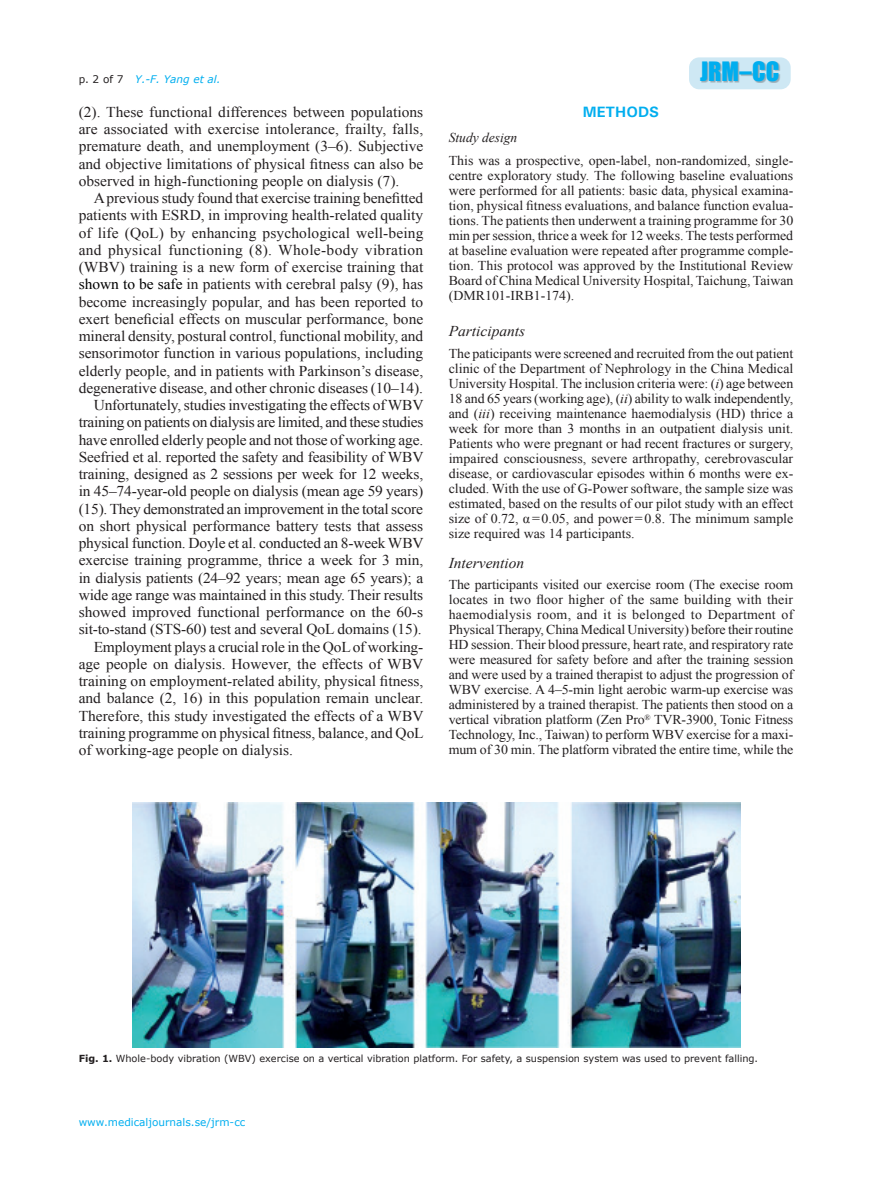
<style>
.page{position:relative;width:872px;height:1191px;background:#fff}
.page>*{position:absolute;margin:0;border:0;box-sizing:border-box;transform-origin:0 0}
.t1{font:24.45px "Impact";color:#00aeef}
.t2{font:15px/17.2px "Times New Roman";letter-spacing:-.005em;color:#231f20;text-align:justify}
.t3{font:15px "Times New Roman";letter-spacing:.02em;color:#231f20}
.t4{font:italic 15px "Times New Roman";color:#231f20}
.t5{font:700 15px "Univers";color:#00aeef}
.t6{font:13.5px/15px "Times New Roman";letter-spacing:-.005em;color:#231f20;text-align:justify}
.t7{font:italic 13.5px "Times New Roman";color:#231f20}
.t8{font:10.5px "Verdana";color:#00aeef}
.t9{font:italic 10.5px "Verdana";color:#00aeef}
.t10{font:9.75px "Verdana";color:#231f20}
.s1{font-style:normal;color:#231f20}
.s2{color:#000001}
.s3{font-style:italic}
.s4{font-weight:700}
</style>
<div class="page">
<div style="left:689px;top:57px;width:101px;height:32px;background:#cee8f4;border-radius:10px"></div>
<div style="left:701px;top:61px;width:79px;height:22px;background:#231f20;opacity:.3"></div>
<img style="left:132px;top:802px;width:608px;height:245px">
<p class="t9" style="left:79px;top:72px;width:143px"><span class="s1">p. 2 of 7</span> Y.-F. Yang et al.</p>
<p class="t2" style="left:79px;top:103px;width:346px">(2). These functional differences between populations are associated with exercise intolerance, frailty, falls, premature death, and unemployment (3–6). Subjective and objective limitations of physical fitness can also be observed in high-functioning people on dialysis (7).</p>
<p class="t2" style="left:94px;top:189px;width:331px">A previous study found that exercise training benefitted</p>
<p class="t2" style="left:79px;top:206px;width:346px">patients with ESRD, in improving health-related quality</p>
<p class="t2" style="left:79px;top:224px;width:346px">of life (QoL) by enhancing psychological well-being</p>
<p class="t3" style="left:79px;top:240px;width:346px">and physical functioning (8). Whole-body vibration</p>
<p class="t2" style="left:79px;top:258px;width:346px">(WBV) training is a new form of exercise training that</p>
<p class="t2" style="left:79px;top:275px;width:346px"><span class="s2">shown to be safe</span> in patients with cerebral palsy (9), has</p>
<p class="t2" style="left:79px;top:293px;width:346px">become increasingly popular, and has been reported to</p>
<p class="t2" style="left:79px;top:310px;width:346px">exert beneficial effects on muscular performance, bone</p>
<p class="t2" style="left:79px;top:327px;width:346px">mineral density, postural control, functional mobility, and</p>
<p class="t2" style="left:79px;top:344px;width:346px">sensorimotor function in various populations, including</p>
<p class="t2" style="left:79px;top:362px;width:346px">elderly people, and in patients with Parkinson’s disease,</p>
<p class="t2" style="left:79px;top:379px;width:346px">degenerative disease, and other chronic diseases (10–14).</p>
<p class="t2" style="left:94px;top:396px;width:331px">Unfortunately, studies investigating the effects of WBV</p>
<p class="t2" style="left:79px;top:413px;width:346px">training on patients on dialysis are limited, and these studies</p>
<p class="t2" style="left:79px;top:431px;width:346px">have enrolled elderly people and not those of working age.</p>
<p class="t2" style="left:79px;top:448px;width:346px">Seefried et al. reported the safety and feasibility of WBV</p>
<p class="t2" style="left:79px;top:465px;width:346px">training, designed as 2 sessions per week for 12 weeks,</p>
<p class="t2" style="left:79px;top:482px;width:346px">in 45–74-year-old people on dialysis (mean age 59 years)</p>
<p class="t2" style="left:79px;top:500px;width:346px">(15). They demonstrated an improvement in the total score</p>
<p class="t2" style="left:79px;top:517px;width:346px">on short physical performance battery tests that assess</p>
<p class="t2" style="left:79px;top:534px;width:346px">physical function. Doyle et al. conducted an 8-week WBV</p>
<p class="t2" style="left:79px;top:551px;width:346px">exercise training programme, thrice a week for 3 min,</p>
<p class="t2" style="left:79px;top:569px;width:346px">in dialysis patients (24–92 years; mean age 65 years); a</p>
<p class="t2" style="left:79px;top:586px;width:346px">wide age range was maintained in this study. Their results</p>
<p class="t2" style="left:79px;top:603px;width:346px">showed improved functional performance on the 60-s</p>
<p class="t2" style="left:79px;top:620px;width:344px">sit-to-stand (STS-60) test and several QoL domains (15).</p>
<p class="t2" style="left:94px;top:638px;width:331px">Employment plays a crucial role in the QoL of working-</p>
<p class="t2" style="left:79px;top:655px;width:346px">age people on dialysis. However, the effects of WBV</p>
<p class="t2" style="left:79px;top:672px;width:346px">training on employment-related ability, physical fitness,</p>
<p class="t2" style="left:79px;top:689px;width:346px">and balance (2, 16) in this population remain unclear.</p>
<p class="t2" style="left:79px;top:707px;width:346px">Therefore, this study investigated the effects of a WBV</p>
<p class="t2" style="left:79px;top:724px;width:346px">training programme on physical fitness, balance, and QoL</p>
<p class="t2" style="left:79px;top:741px;width:216px">of working-age people on dialysis.</p>
<p class="t5" style="left:583px;top:102px;width:78px">METHODS</p>
<h1 class="t1" style="left:700px;top:56px;width:81px">JRM–CC</h1>
<p class="t7" style="left:449px;top:128px;width:70px">Study design</p>
<p class="t6" style="left:449px;top:152px;width:346px">This was a prospective, open-label, non-randomized, single&shy;centre exploratory study. The following baseline evaluations were performed for all patients: basic data, physical examina&shy;tion, physical fitness evaluations, and balance function evalua&shy;tions. The patients then underwent a training programme for 30 min per session, thrice a week for 12 weeks. The tests performed at baseline evaluation were repeated after programme comple&shy;tion. This protocol was approved by the Institutional Review Board of China Medical University Hospital, Taichung, Taiwan (DMR101-IRB1-174).</p>
<p class="t4" style="left:449px;top:320px;width:78px">Participants</p>
<p class="t6" style="left:449px;top:346px;width:346px">The paticipants were screened and recruited from the out patient clinic of the Department of Nephrology in the China Medical University Hospital. The inclusion criteria were: (<span class="s3">i</span>) age between 18 and 65 years (working age), (<span class="s3">ii</span>) ability to walk independently, and (<span class="s3">iii</span>) receiving maintenance haemodialysis (HD) thrice a week for more than 3 months in an outpatient dialysis unit.<br>Patients who were pregnant or had recent fractures or surgery, impaired consciousness, severe arthropathy, cerebrovascular disease, or cardiovascular episodes within 6 months were ex&shy;cluded. With the use of G-Power software, the sample size was estimated, based on the results of our pilot study with an effect size of 0.72, α=0.05, and power=0.8. The minimum sample size required was 14 participants.</p>
<p class="t4" style="left:449px;top:553px;width:77px">Intervention</p>
<p class="t6" style="left:449px;top:577px;width:346px">The participants visited our exercise room (The execise room locates in two floor higher of the same building with their haemodialysis room, and it is belonged to Department of Physical Therapy, China Medical University) before their routine HD session. Their blood pressure, heart rate, and respiratory rate were measured for safety before and after the training session and were used by a trained therapist to adjust the progression of WBV exercise. A 4–5-min light aerobic warm-up exercise was administered by a trained therapist. The patients then stood on a vertical vibration platform (Zen Pro<sup>®</sup> TVR-3900, Tonic Fitness Technology, Inc., Taiwan) to perform WBV exercise for a maxi&shy;mum of 30 min. The platform vibrated the entire time, while the</p>
<p class="t10" style="left:79px;top:1052px;width:681px"><span class="s4">Fig. 1.</span> Whole-body vibration (WBV) exercise on a vertical vibration platform. For safety, a suspension system was used to prevent falling.</p>
<p class="t8" style="left:79px;top:1115px;width:168px">www.medicaljournals.se/jrm-cc</p>
</div>
